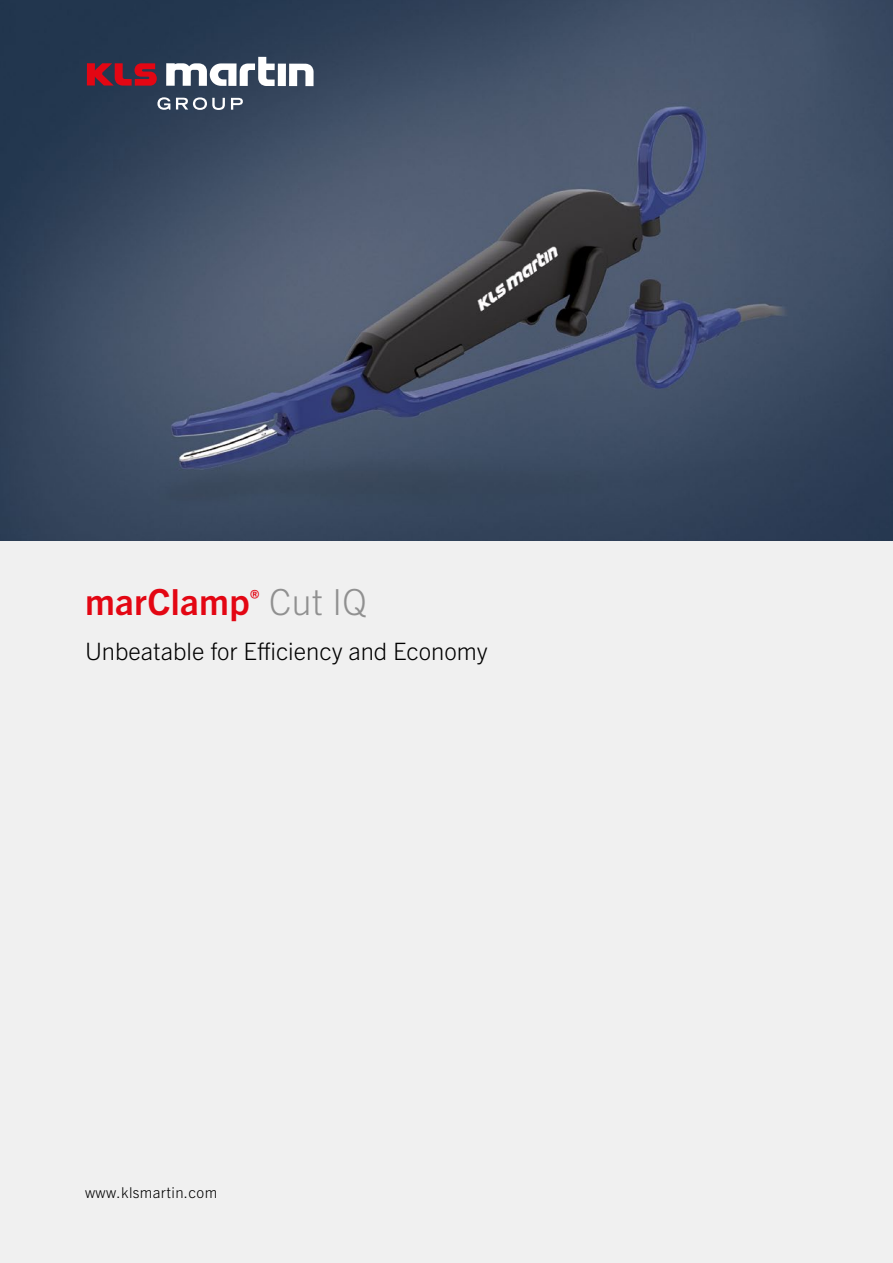
<style>
.page{position:relative;width:893px;height:1263px;background:#fff}
.page>*{position:absolute;margin:0;border:0;box-sizing:border-box;transform-origin:0 0}
.t1{font:700 36px "Trade Gothic Next LT Pro";letter-spacing:.01em;color:#e30613}
.t2{font:300 24px "Trade Gothic Next LT Pro";color:#000}
.t3{font:300 15px "Trade Gothic Next LT Pro";letter-spacing:.025em;color:#000}
.s1{font-weight:300;color:#909090}
</style>
<div class="page">
<div style="left:0;top:521px;width:893px;height:742px;background:#f0f0f0"></div>
<img style="left:0;top:0;width:893px;height:540px">
<svg style="left:231px;top:98px;width:12px;height:12px"></svg>
<svg style="left:166px;top:57px;width:148px;height:29px"></svg>
<svg style="left:87px;top:63px;width:70px;height:23px;background:#99192a"></svg>
<svg style="left:176px;top:97px;width:49px;height:13px"></svg>
<svg style="left:157px;top:97px;width:13px;height:13px"></svg>
<h1 class="t1" style="left:85px;top:576px;width:283px">marClamp<sup>®</sup> <span class="s1">Cut IQ</span></h1>
<p class="t2" style="left:85px;top:634px;width:404px">Unbeatable for Efficiency and Economy</p>
<p class="t3" style="left:85px;top:1182px;width:134px">www.klsmartin.com</p>
</div>
